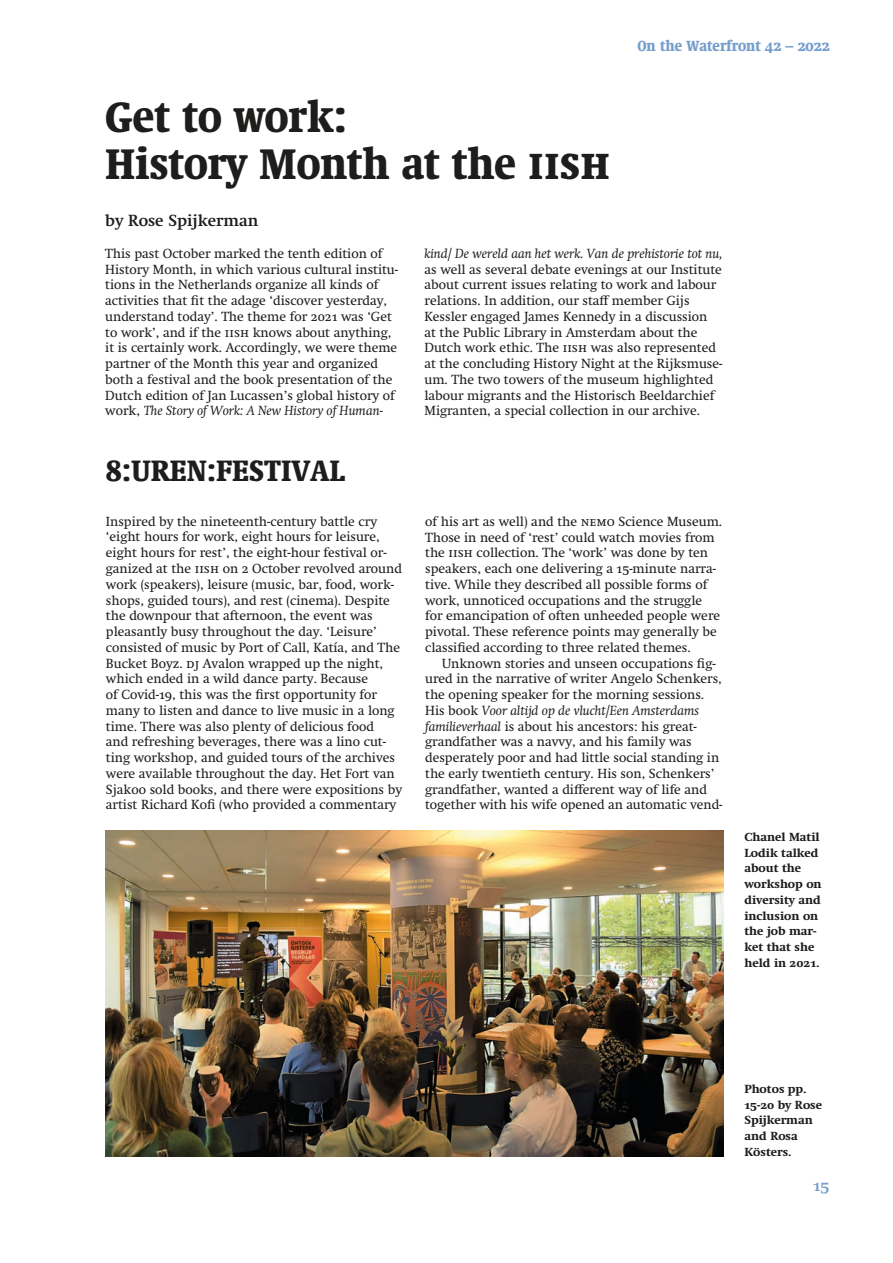
<style>
.page{position:relative;width:893px;height:1263px;background:#fff}
.page>*{position:absolute;margin:0;border:0;box-sizing:border-box;transform-origin:0 0}
.Kop_niveau_1{font:900 condensed 43.5px "Swift Neue LT Pro";color:#1d1d1b}
.Kop_niveau_2{font:900 condensed 30px "Swift Neue LT Pro";color:#1d1d1b}
.Kop_3_alternatief{font:600 16.5px "Swift Neue LT Pro";color:#1d1d1b}
.t1{font:600 16.5px "Swift Neue LT Pro";color:#759ecc}
.t2{font:900 condensed 15px "Swift Neue LT Pro";color:#759ecc}
.Brood_niet_inspring{font:13.5px/15.8px "Swift Neue LT Pro";color:#1d1d1b}
.Brood{font:13.5px/15.8px "Swift Neue LT Pro";color:#1d1d1b}
.Bijschrift{font:700 12px/15.8px "Swift Neue LT Pro";color:#1d1d1b}
.s1{font-style:italic}
</style>
<div class="page">
<img style="left:106px;top:830px;width:616px;height:326px">
<p class="t2" style="left:637px;top:36px;width:193px">On the Waterfront 42 – 2022</p>
<p class="Kop_niveau_1" style="left:105px;top:87px;width:244px">Get to work:</p>
<p class="Kop_niveau_1" style="left:105px;top:134px;width:506px">History Month at the iish</p>
<p class="Kop_3_alternatief" style="left:105px;top:211px;width:154px">by Rose Spijkerman</p>
<p class="Brood_niet_inspring" style="left:105px;top:245px;width:294px">This past October marked the tenth edition of History Month, in which various cultural institu&shy;tions in the Netherlands organize all kinds of activities that fit the adage ‘discover yesterday, understand today’. The theme for 2021 was ‘Get to work’, and if the iish knows about anything, it is certainly work. Accordingly, we were theme partner of the Month this year and organized both a festival and the book presentation of the Dutch edition of Jan Lucassen’s global history of work, <span class="s1">The Story of Work: A New History of Human-</span></p>
<p class="Brood_niet_inspring" style="left:424px;top:245px;width:299px"><span class="s1">kind/ De wereld aan het werk. Van de prehistorie tot nu, </span>as well as several debate evenings at our Institute about current issues relating to work and labour relations. In addition, our staff member Gijs Kessler engaged James Kennedy in a discussion<br>at the Public Library in Amsterdam about the Dutch work ethic. The iish was also represented at the concluding History Night at the Rijksmuse&shy;um. The two towers of the museum highlighted labour migrants and the Historisch Beeldarchief Migranten, a special collection in our archive.</p>
<p class="Kop_niveau_2" style="left:106px;top:451px;width:240px">8:UREN:FESTIVAL</p>
<p class="Brood_niet_inspring" style="left:106px;top:513px;width:297px">Inspired by the nineteenth-century battle cry ‘eight hours for work, eight hours for leisure, eight hours for rest’, the eight-hour festival or&shy;ganized at the iish on 2 October revolved around work (speakers), leisure (music, bar, food, work&shy;shops, guided tours), and rest (cinema). Despite the downpour that afternoon, the event was pleasantly busy throughout the day. ‘Leisure’ consisted of music by Port of Call, Katía, and The Bucket Boyz. dj Avalon wrapped up the night, which ended in a wild dance party. Because<br>of Covid-19, this was the first opportunity for many to listen and dance to live music in a long time. There was also plenty of delicious food<br>and refreshing beverages, there was a lino cut&shy;ting workshop, and guided tours of the archives were available throughout the day. Het Fort van Sjakoo sold books, and there were expositions by artist Richard Kofi (who provided a commentary</p>
<p class="Brood_niet_inspring" style="left:425px;top:513px;width:298px">of his art as well) and the nemo Science Museum.<br>Those in need of ‘rest’ could watch movies from the iish collection. The ‘work’ was done by ten speakers, each one delivering a 15-minute narra&shy;tive. While they described all possible forms of work, unnoticed occupations and the struggle for emancipation of often unheeded people were pivotal. These reference points may generally be classified according to three related themes.</p>
<p class="Brood" style="left:425px;top:655px;width:299px;text-indent:17px">Unknown stories and unseen occupations fig&shy;ured in the narrative of writer Angelo Schenkers, the opening speaker for the morning sessions.<br>His book <span class="s1">Voor altijd op de vlucht/Een Amsterdams familieverhaal</span> is about his ancestors: his great&shy;grandfather was a navvy, and his family was desperately poor and had little social standing in the early twentieth century. His son, Schenkers’ grandfather, wanted a different way of life and together with his wife opened an automatic vend-</p>
<p class="Bijschrift" style="left:744px;top:829px;width:79px">Chanel Matil<br>Lodik talked about the workshop on diversity and inclusion on the job mar&shy;ket that she held in 2021.</p>
<p class="Bijschrift" style="left:744px;top:1081px;width:79px">Photos pp.<br>15-20 by Rose<br>Spijkerman and Rosa<br>Kösters.</p>
<p class="t1" style="left:812px;top:1176px;width:18px">15</p>
</div>
